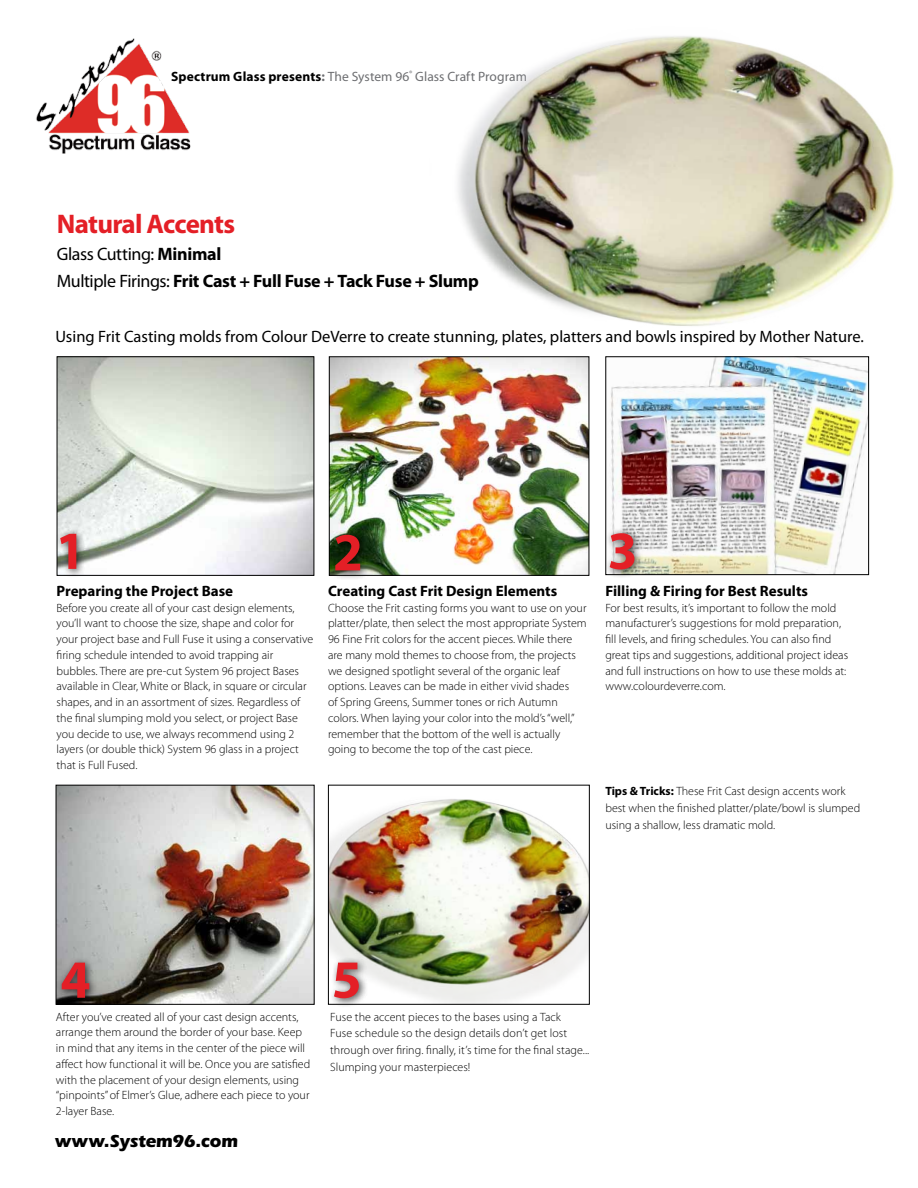
<style>
.page{position:relative;width:918px;height:1188px;background:#fff}
.page>*{position:absolute;margin:0;border:0;box-sizing:border-box;transform-origin:0 0}
.t1{font:700 54px "Myriad Pro";color:#e41f26}
.t2{font:700 27px "Myriad Pro";letter-spacing:-.03em;color:#e41f26}
.t3{font:700 18px/27px "Myriad Pro";letter-spacing:-.02em;color:#000}
.t4{font:700 18px "Itc Eras";letter-spacing:-.015em;color:#000}
.t5{font:16.5px "Myriad Pro";color:#000}
.t6{font:700 15px "Myriad Pro";color:#000}
.t7{font:13.5px "Myriad Pro";letter-spacing:.005em;color:#6d6e71}
.t8{font:300 12px/15.8px "Myriad Pro";color:#000}
.s1{font-weight:700;color:#000}
.s2{font-weight:700}
.s3{font-weight:400}
</style>
<div class="page">
<img style="left:59px;top:358px;width:253px;height:216px">
<div style="left:57px;top:356px;width:257px;height:220px;border:1px solid #000"></div>
<img style="left:331px;top:358px;width:256px;height:216px">
<div style="left:329px;top:356px;width:260px;height:220px;border:1px solid #000"></div>
<img style="left:610px;top:358px;width:257px;height:215px">
<div style="left:605px;top:356px;width:264px;height:219px;border:1px solid #000"></div>
<div style="left:55px;top:528px;width:32px;height:51px;background:#000;opacity:.75"></div>
<div style="left:329px;top:529px;width:41px;height:52px;background:#000;opacity:.75"></div>
<div style="left:605px;top:527px;width:40px;height:53px;background:#000;opacity:.75"></div>
<img style="left:36px;top:38px;width:155px;height:116px">
<img style="left:58px;top:787px;width:255px;height:216px">
<div style="left:56px;top:785px;width:259px;height:220px;border:1px solid #000"></div>
<div style="left:56px;top:957px;width:44px;height:51px;background:#000;opacity:.75"></div>
<img style="left:330px;top:799px;width:258px;height:204px">
<div style="left:328px;top:785px;width:262px;height:220px;border:1px solid #000"></div>
<div style="left:329px;top:957px;width:40px;height:51px;background:#000;opacity:.75"></div>
<img style="left:458px;top:36px;width:436px;height:290px">
<p class="t7" style="left:171px;top:68px;width:357px"><span class="s1">Spectrum Glass presents</span><span class="s2">:</span> The System 96<sup>®</sup> Glass Craft Program</p>
<h2 class="t2" style="left:57px;top:206px;width:180px">Natural Accents</h2>
<h3 class="t3" style="left:57px;top:240px;width:424px"><span class="s3">Glass Cutting:</span> Minimal<br><span class="s3">Multiple Firings:</span> Frit Cast + Full Fuse + Tack Fuse + Slump</h3>
<h3 class="t5" style="left:55px;top:327px;width:810px">Using Frit Casting molds from Colour DeVerre to create stunning, plates, platters and bowls inspired by Mother Nature.</h3>
<h1 class="t1" style="left:56px;top:515px;width:31px">1</h1>
<h1 class="t1" style="left:333px;top:517px;width:31px">2</h1>
<h1 class="t1" style="left:608px;top:516px;width:31px">3</h1>
<p class="t6" style="left:57px;top:581px;width:178px">Preparing the Project Base</p>
<p class="t8" style="left:57px;top:600px;width:258px">Before you create all of your cast design elements, you’ll want to choose the size, shape and color for your project base and Full Fuse it using a conservative firing schedule intended to avoid trapping air bubbles. There are pre-cut System 96 project Bases available in Clear, White or Black, in square or circular shapes, and in an assortment of sizes. Regardless of the final slumping mold you select, or project Base you decide to use, we always recommend using 2 layers (or double thick) System 96 glass in a project that is Full Fused.</p>
<p class="t6" style="left:328px;top:581px;width:231px">Creating Cast Frit Design Elements</p>
<p class="t8" style="left:328px;top:600px;width:260px">Choose the Frit casting forms you want to use on your platter/plate, then select the most appropriate System 96 Fine Frit colors for the accent pieces. While there are many mold themes to choose from, the projects we designed spotlight several of the organic leaf options. Leaves can be made in either vivid shades<br>of Spring Greens, Summer tones or rich Autumn colors. When laying your color into the mold’s “well,” remember that the bottom of the well is actually going to become the top of the cast piece.</p>
<p class="t6" style="left:605px;top:581px;width:204px">Filling &amp; Firing for Best Results</p>
<p class="t8" style="left:605px;top:600px;width:244px">For best results, it’s important to follow the mold manufacturer’s suggestions for mold preparation, fill levels, and firing schedules. You can also find great tips and suggestions, additional project ideas and full instructions on how to use these molds at: www.colourdeverre.com.</p>
<p class="t8" style="left:605px;top:782px;width:256px;line-height:17.2px"><span class="s2">Tips &amp; Tricks:</span> These Frit Cast design accents work best when the finished platter/plate/bowl is slumped using a shallow, less dramatic mold.</p>
<h1 class="t1" style="left:60px;top:944px;width:31px">4</h1>
<p class="t8" style="left:56px;top:1009px;width:256px">After you’ve created all of your cast design accents, arrange them around the border of your base. Keep in mind that any items in the center of the piece will affect how functional it will be. Once you are satisfied with the placement of your design elements, using “pinpoints” of Elmer’s Glue, adhere each piece to your 2-layer Base.</p>
<h3 class="t4" style="left:55px;top:1131px;width:184px">www.System96.com</h3>
<h1 class="t1" style="left:332px;top:944px;width:31px">5</h1>
<p class="t8" style="left:330px;top:1008px;width:261px;line-height:16.8px">Fuse the accent pieces to the bases using a Tack<br>Fuse schedule so the design details don’t get lost through over firing. finally, it’s time for the final stage...<br>Slumping your masterpieces!</p>
</div>
